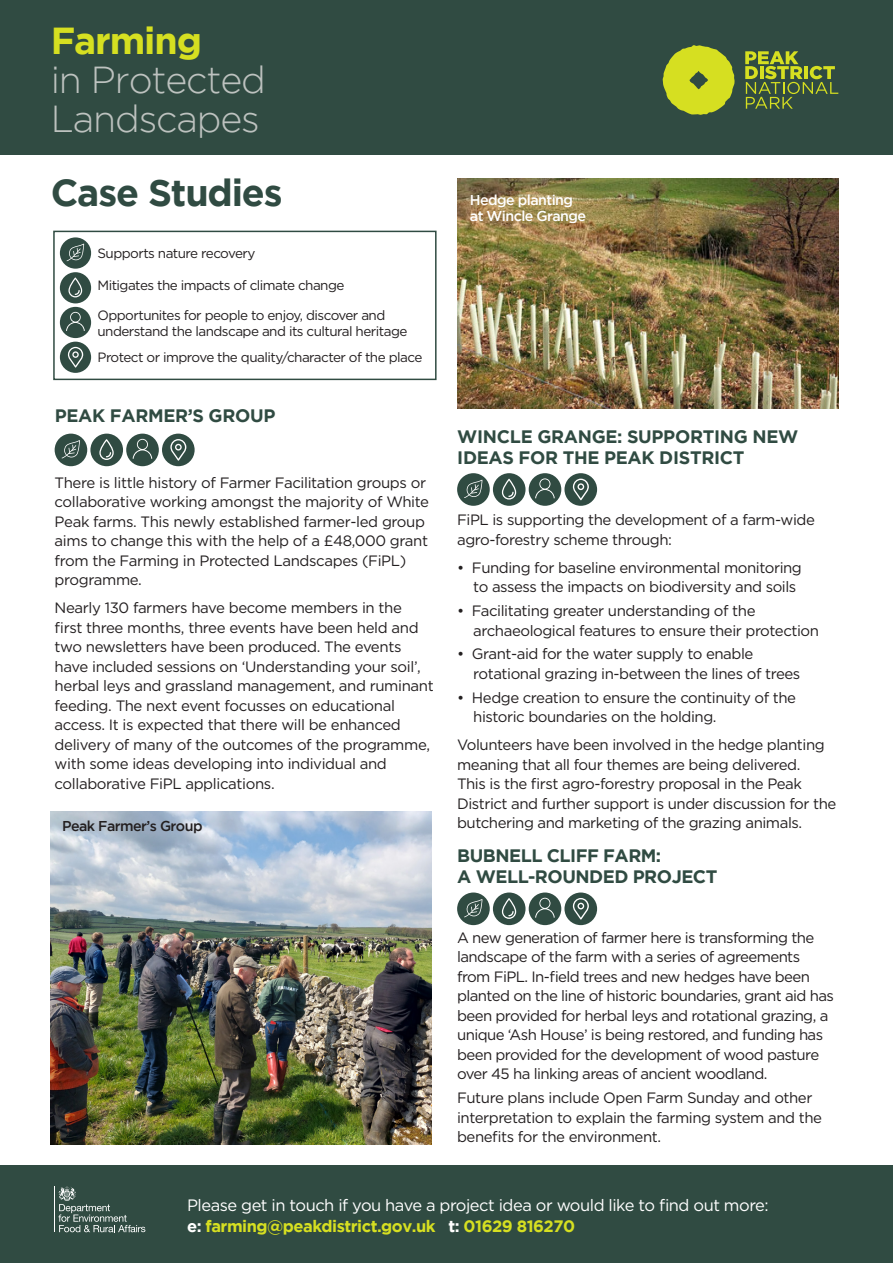
<style>
.page{position:relative;width:893px;height:1263px;background:#fff}
.page>*{position:absolute;margin:0;border:0;box-sizing:border-box;transform-origin:0 0}
.t1{font:300 37.5px/39px "Gotham";letter-spacing:-.03em;color:#bdc2bf}
.t2{font:700 37.5px "Gotham";letter-spacing:-.03em;color:#304b42}
.t3{font:700 37.5px "Gotham";letter-spacing:-.03em;color:#d6df21}
.t4{font:700 18px/21px "Gotham";letter-spacing:-.015em;color:#304b42}
.t5{font:16.5px "Gotham";letter-spacing:-.03em;color:#fff}
.t6{font:700 16.5px "Gotham";letter-spacing:-.03em;color:#d6df21}
.t7{font:15px/19.5px "Gotham";letter-spacing:-.03em;color:#231f20}
.t8{font:500 14.25px/16.5px "Gotham";letter-spacing:-.04em;color:#fff}
.t9{font:500 14.25px "Gotham";letter-spacing:-.04em;color:#231f20}
.t10{font:13.5px/16.5px "Gotham";letter-spacing:-.04em;color:#231f20}
.s1{color:#fff}
</style>
<div class="page">
<div style="left:0;top:0;width:893px;height:154px;background:#304b42"></div>
<svg style="left:663px;top:45px;width:72px;height:70px"></svg>
<svg style="left:745px;top:51px;width:93px;height:58px"></svg>
<div style="left:55px;top:434px;width:32px;height:32px;background:#304b42;border-radius:50%"></div>
<svg style="left:62px;top:440px;width:18px;height:18px"></svg>
<div style="left:90px;top:434px;width:33px;height:32px;background:#304b42;border-radius:50%"></div>
<svg style="left:99px;top:439px;width:15px;height:21px"></svg>
<div style="left:126px;top:434px;width:33px;height:32px;background:#304b42;border-radius:50%"></div>
<svg style="left:133px;top:439px;width:19px;height:20px"></svg>
<div style="left:162px;top:434px;width:33px;height:32px;background:#304b42;border-radius:50%"></div>
<svg style="left:170px;top:439px;width:16px;height:22px"></svg>
<div style="left:457px;top:473px;width:33px;height:33px;background:#304b42;border-radius:50%"></div>
<svg style="left:464px;top:480px;width:18px;height:18px"></svg>
<div style="left:493px;top:473px;width:32px;height:33px;background:#304b42;border-radius:50%"></div>
<svg style="left:502px;top:479px;width:14px;height:21px"></svg>
<div style="left:529px;top:473px;width:32px;height:33px;background:#304b42;border-radius:50%"></div>
<svg style="left:535px;top:478px;width:20px;height:20px"></svg>
<div style="left:564px;top:473px;width:33px;height:33px;background:#304b42;border-radius:50%"></div>
<svg style="left:573px;top:479px;width:16px;height:21px"></svg>
<div style="left:457px;top:892px;width:33px;height:33px;background:#304b42;border-radius:50%"></div>
<svg style="left:464px;top:899px;width:18px;height:18px"></svg>
<div style="left:493px;top:892px;width:32px;height:33px;background:#304b42;border-radius:50%"></div>
<svg style="left:502px;top:898px;width:14px;height:21px"></svg>
<div style="left:529px;top:892px;width:32px;height:33px;background:#304b42;border-radius:50%"></div>
<svg style="left:535px;top:898px;width:20px;height:20px"></svg>
<div style="left:564px;top:892px;width:33px;height:33px;background:#304b42;border-radius:50%"></div>
<svg style="left:573px;top:898px;width:16px;height:21px"></svg>
<div style="left:0;top:1166px;width:893px;height:97px;background:#304b42"></div>
<hr style="left:54px;top:1186px;width:1px;height:46px;background:#fff">
<svg style="left:58px;top:1186px;width:87px;height:46px"></svg>
<div style="left:53px;top:231px;width:384px;height:149px;border:2px solid #304b42"></div>
<img style="left:457px;top:179px;width:381px;height:229px">
<img style="left:51px;top:811px;width:381px;height:333px">
<div style="left:60px;top:237px;width:31px;height:32px;background:#304b42;border-radius:50%"></div>
<svg style="left:67px;top:244px;width:17px;height:17px"></svg>
<div style="left:60px;top:272px;width:31px;height:31px;background:#304b42;border-radius:50%"></div>
<svg style="left:68px;top:277px;width:14px;height:20px"></svg>
<div style="left:60px;top:307px;width:31px;height:31px;background:#304b42;border-radius:50%"></div>
<svg style="left:66px;top:312px;width:19px;height:19px"></svg>
<div style="left:60px;top:342px;width:31px;height:31px;background:#304b42;border-radius:50%"></div>
<svg style="left:68px;top:347px;width:15px;height:21px"></svg>
<p class="t3" style="left:51px;top:19px;width:153px">Farming</p>
<p class="t1" style="left:51px;top:60px;width:217px">in Protected<br>Landscapes</p>
<p class="t2" style="left:51px;top:171px;width:233px">Case Studies</p>
<p class="t10" style="left:98px;top:245px;width:159px">Supports nature recovery</p>
<p class="t10" style="left:98px;top:277px;width:248px">Mitigates the impacts of climate change</p>
<p class="t10" style="left:98px;top:306px;width:311px">Opportunites for people to enjoy, discover and understand the landscape and its cultural heritage</p>
<p class="t10" style="left:98px;top:349px;width:326px">Protect or improve the quality/character of the place</p>
<p class="t4" style="left:55px;top:404px;width:222px">PEAK FARMER’S GROUP</p>
<p class="t7" style="left:55px;top:472px;width:376px">There is little history of Farmer Facilitation groups or collaborative working amongst the majority of White Peak farms. This newly established farmer-led group aims to change this with the help of a £48,000 grant from the Farming in Protected Landscapes (FiPL) programme.</p>
<p class="t7" style="left:55px;top:598px;width:381px">Nearly 130 farmers have become members in the<br>first three months, three events have been held and two newsletters have been produced. The events have included sessions on ‘Understanding your soil’, herbal leys and grassland management, and ruminant feeding. The next event focusses on educational access. It is expected that there will be enhanced delivery of many of the outcomes of the programme, with some ideas developing into individual and collaborative FiPL applications.</p>
<p class="t9" style="left:62px;top:818px;width:142px">Peak Farmer’s Group</p>
<p class="t8" style="left:470px;top:191px;width:118px">Hedge planting at Wincle Grange</p>
<p class="t4" style="left:457px;top:425px;width:343px">WINCLE GRANGE: SUPPORTING NEW<br>IDEAS FOR THE PEAK DISTRICT</p>
<p class="t7" style="left:457px;top:510px;width:359px">FiPL is supporting the development of a farm-wide agro-forestry scheme through:</p>
<p class="t7" style="left:473px;top:557px;width:330px;text-indent:-16px">• Funding for baseline environmental monitoring to assess the impacts on biodiversity and soils</p>
<p class="t7" style="left:473px;top:601px;width:347px;text-indent:-16px">• Facilitating greater understanding of the archaeological features to ensure their protection</p>
<p class="t7" style="left:473px;top:644px;width:328px;text-indent:-16px">• Grant-aid for the water supply to enable rotational grazing in-between the lines of trees</p>
<p class="t7" style="left:473px;top:687px;width:324px;text-indent:-16px">• Hedge creation to ensure the continuity of the historic boundaries on the holding.</p>
<p class="t7" style="left:457px;top:735px;width:381px">Volunteers have been involved in the hedge planting meaning that all four themes are being delivered.<br>This is the first agro-forestry proposal in the Peak District and further support is under discussion for the butchering and marketing of the grazing animals.</p>
<p class="t4" style="left:457px;top:844px;width:262px">BUBNELL CLIFF FARM:<br>A WELL-ROUNDED PROJECT</p>
<p class="t7" style="left:457px;top:927px;width:378px">A new generation of farmer here is transforming the landscape of the farm with a series of agreements from FiPL. In-field trees and new hedges have been planted on the line of historic boundaries, grant aid has been provided for herbal leys and rotational grazing, a unique ‘Ash House’ is being restored, and funding has been provided for the development of wood pasture over 45 ha linking areas of ancient woodland.</p>
<p class="t7" style="left:457px;top:1088px;width:366px">Future plans include Open Farm Sunday and other interpretation to explain the farming system and the benefits for the environment.</p>
<p class="t5" style="left:187px;top:1195px;width:583px">Please get in touch if you have a project idea or would like to find out more:</p>
<p class="t6" style="left:187px;top:1217px;width:389px"><span class="s1">e:</span> farming@peakdistrict.gov.uk <span class="s1">t:</span> 01629 816270</p>
</div>
